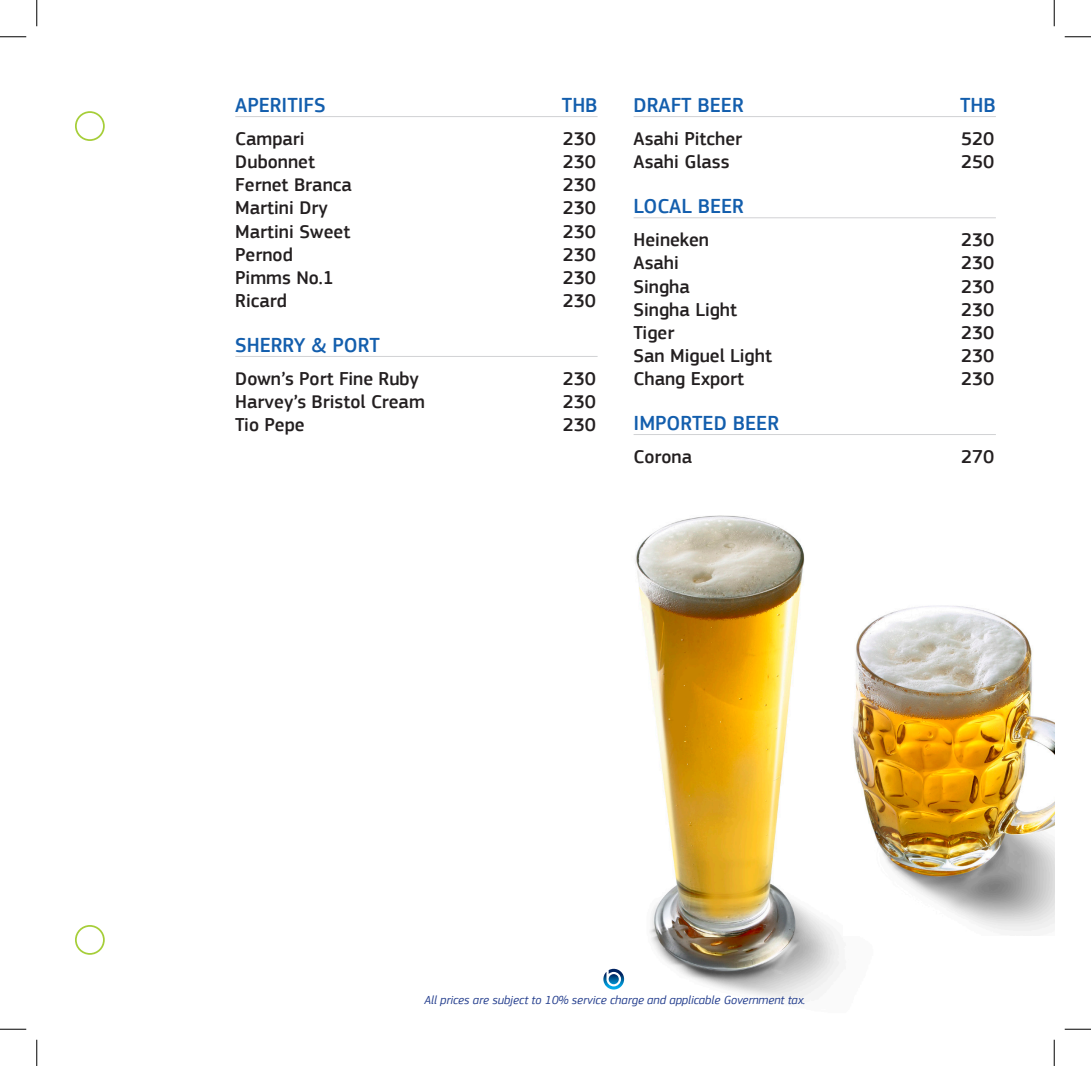
<style>
.page{position:relative;width:1091px;height:1066px;background:#fff}
.page>*{position:absolute;margin:0;border:0;box-sizing:border-box;transform-origin:0 0}
.t1{font:500 21px "PF Square Sans Pro";color:#135ead}
.t2{font:500 19.25px "PF Square Sans Pro";color:#231f20}
.t3{font:italic 12.25px "PF Square Sans Pro";color:#253f8e}
</style>
<div class="page">
<svg style="left:603px;top:968px;width:21px;height:21px"></svg>
<img style="left:635px;top:515px;width:205px;height:484px">
<hr style="left:235px;top:116px;width:362px;height:1px;background:#d1d2d4">
<hr style="left:235px;top:356px;width:362px;height:1px;background:#d1d2d4">
<hr style="left:633px;top:116px;width:362px;height:1px;background:#d1d2d4">
<hr style="left:633px;top:217px;width:362px;height:1px;background:#d1d2d4">
<hr style="left:633px;top:434px;width:362px;height:1px;background:#d1d2d4">
<img style="left:853px;top:605px;width:201px;height:327px">
<div style="left:75px;top:111px;width:30px;height:30px;border:2px solid #a6ce39;border-radius:50%"></div>
<div style="left:75px;top:925px;width:30px;height:29px;border:2px solid #a6ce39;border-radius:50%"></div>
<svg style="left:0;top:36px;width:26px;height:1px"></svg>
<svg style="left:1064px;top:36px;width:26px;height:1px"></svg>
<svg style="left:0;top:1029px;width:26px;height:1px"></svg>
<svg style="left:1064px;top:1029px;width:26px;height:1px"></svg>
<svg style="left:36px;top:0;width:1px;height:26px"></svg>
<svg style="left:36px;top:1039px;width:1px;height:27px"></svg>
<svg style="left:1053px;top:0;width:1px;height:26px"></svg>
<svg style="left:1053px;top:1039px;width:1px;height:27px"></svg>
<p class="t1" style="left:235px;top:93px;width:92px">APERITIFS</p>
<p class="t1" style="left:562px;top:93px;width:37px">THB</p>
<p class="t2" style="left:235px;top:127px;width:71px">Campari</p>
<p class="t2" style="left:563px;top:127px;width:35px">230</p>
<p class="t2" style="left:235px;top:151px;width:81px">Dubonnet</p>
<p class="t2" style="left:563px;top:151px;width:35px">230</p>
<p class="t2" style="left:235px;top:174px;width:118px">Fernet Branca</p>
<p class="t2" style="left:563px;top:174px;width:35px">230</p>
<p class="t2" style="left:235px;top:197px;width:94px">Martini Dry</p>
<p class="t2" style="left:563px;top:197px;width:35px">230</p>
<p class="t2" style="left:235px;top:220px;width:116px">Martini Sweet</p>
<p class="t2" style="left:563px;top:220px;width:35px">230</p>
<p class="t2" style="left:235px;top:243px;width:59px">Pernod</p>
<p class="t2" style="left:563px;top:243px;width:35px">230</p>
<p class="t2" style="left:235px;top:266px;width:100px">Pimms No.1</p>
<p class="t2" style="left:563px;top:266px;width:35px">230</p>
<p class="t2" style="left:235px;top:289px;width:53px">Ricard</p>
<p class="t2" style="left:563px;top:289px;width:35px">230</p>
<p class="t1" style="left:235px;top:333px;width:146px">SHERRY &amp; PORT</p>
<p class="t2" style="left:235px;top:367px;width:185px">Down’s Port Fine Ruby</p>
<p class="t2" style="left:563px;top:367px;width:35px">230</p>
<p class="t2" style="left:235px;top:390px;width:191px">Harvey’s Bristol Cream</p>
<p class="t2" style="left:563px;top:390px;width:35px">230</p>
<p class="t2" style="left:235px;top:413px;width:71px">Tio Pepe</p>
<p class="t2" style="left:563px;top:413px;width:35px">230</p>
<p class="t1" style="left:633px;top:93px;width:112px">DRAFT BEER</p>
<p class="t1" style="left:960px;top:93px;width:37px">THB</p>
<p class="t2" style="left:633px;top:127px;width:110px">Asahi Pitcher</p>
<p class="t2" style="left:961px;top:127px;width:35px">520</p>
<p class="t2" style="left:633px;top:151px;width:97px">Asahi Glass</p>
<p class="t2" style="left:961px;top:151px;width:35px">250</p>
<p class="t1" style="left:633px;top:194px;width:112px">LOCAL BEER</p>
<p class="t2" style="left:633px;top:229px;width:77px">Heineken</p>
<p class="t2" style="left:961px;top:229px;width:35px">230</p>
<p class="t2" style="left:633px;top:252px;width:47px">Asahi</p>
<p class="t2" style="left:961px;top:252px;width:35px">230</p>
<p class="t2" style="left:633px;top:275px;width:58px">Singha</p>
<p class="t2" style="left:961px;top:275px;width:35px">230</p>
<p class="t2" style="left:633px;top:298px;width:105px">Singha Light</p>
<p class="t2" style="left:961px;top:298px;width:35px">230</p>
<p class="t2" style="left:633px;top:321px;width:42px">Tiger</p>
<p class="t2" style="left:961px;top:321px;width:35px">230</p>
<p class="t2" style="left:633px;top:344px;width:140px">San Miguel Light</p>
<p class="t2" style="left:961px;top:344px;width:35px">230</p>
<p class="t2" style="left:633px;top:367px;width:112px">Chang Export</p>
<p class="t2" style="left:961px;top:367px;width:35px">230</p>
<p class="t1" style="left:633px;top:411px;width:147px">IMPORTED BEER</p>
<p class="t2" style="left:633px;top:445px;width:60px">Corona</p>
<p class="t2" style="left:961px;top:445px;width:35px">270</p>
<p class="t3" style="left:424px;top:993px;width:383px">All prices are subject to 10% service charge and applicable Government tax.</p>
</div>
